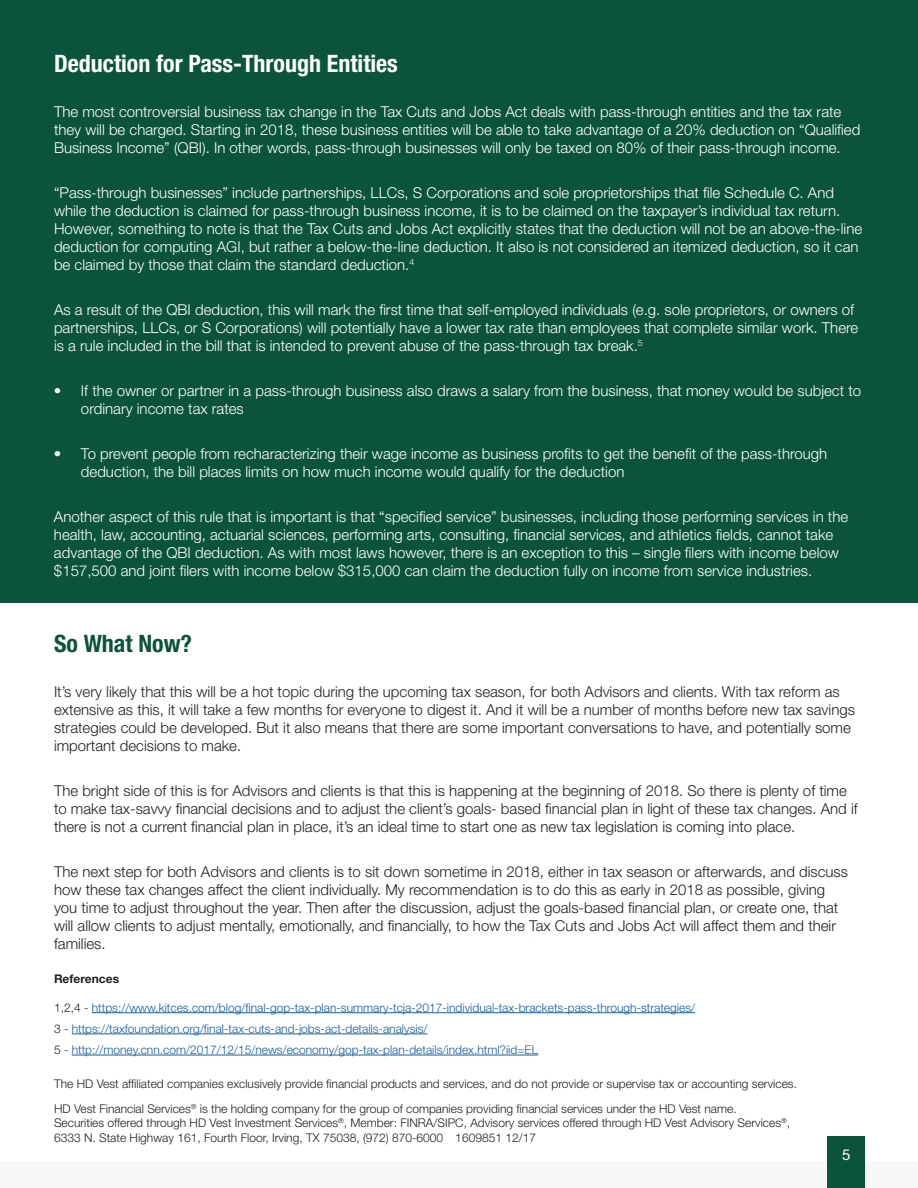
<style>
.page{position:relative;width:918px;height:1188px;background:#fff}
.page>*{position:absolute;margin:0;border:0;box-sizing:border-box;transform-origin:0 0}
.t1{font:700 condensed 24px "Helvetica Neue LT Std";color:#fff}
.t2{font:700 condensed 24px "Helvetica Neue LT Std";color:#0b533c}
.t3{font:300 15px/18px "Helvetica Neue LT Std";color:#fff}
.t4{font:300 15px/18px "Helvetica Neue LT Std";color:#231f20}
.t5{font:15px "Helvetica Neue LT Std";color:#fff}
.t6{font:300 12px "Helvetica Neue LT Std";color:#231f20}
.t7{font:300 12px "Helvetica Neue LT Std";color:#175d9e}
.t8{font:700 12px "Helvetica Neue LT Std";color:#231f20}
.s1{color:#231f20}
</style>
<div class="page">
<div style="left:0;top:1161px;width:918px;height:27px;background:#f5f7f9"></div>
<div style="left:827px;top:1136px;width:37px;height:52px;background:#0b533c"></div>
<div style="left:0;top:0;width:918px;height:603px;background:#0b533c"></div>
<hr style="left:92px;top:1012px;width:603px;height:1px;background:#175d9e">
<hr style="left:72px;top:1034px;width:356px;height:1px;background:#175d9e">
<hr style="left:72px;top:1055px;width:466px;height:1px;background:#175d9e">
<p class="t1" style="left:54px;top:49px;width:345px">Deduction for Pass-Through Entities</p>
<p class="t3" style="left:54px;top:102px;width:808px">The most controversial business tax change in the Tax Cuts and Jobs Act deals with pass-through entities and the tax rate they will be charged. Starting in 2018, these business entities will be able to take advantage of a 20% deduction on “Qualified<br>Business Income” (QBI). In other words, pass-through businesses will only be taxed on 80% of their pass-through income.</p>
<p class="t3" style="left:54px;top:183px;width:810px">“Pass-through businesses” include partnerships, LLCs, S Corporations and sole proprietorships that file Schedule C. And while the deduction is claimed for pass-through business income, it is to be claimed on the taxpayer’s individual tax return.<br>However, something to note is that the Tax Cuts and Jobs Act explicitly states that the deduction will not be an above-the-line deduction for computing AGI, but rather a below-the-line deduction. It also is not considered an itemized deduction, so it can be claimed by those that claim the standard deduction.<sup>4</sup></p>
<p class="t3" style="left:54px;top:300px;width:806px">As a result of the QBI deduction, this will mark the first time that self-employed individuals (e.g. sole proprietors, or owners of partnerships, LLCs, or S Corporations) will potentially have a lower tax rate than employees that complete similar work. There is a rule included in the bill that is intended to prevent abuse of the pass-through tax break.<sup>5</sup></p>
<p class="t3" style="left:81px;top:381px;width:782px;text-indent:-27px">• If the owner or partner in a pass-through business also draws a salary from the business, that money would be subject to ordinary income tax rates</p>
<p class="t3" style="left:81px;top:444px;width:748px;text-indent:-27px">• To prevent people from recharacterizing their wage income as business profits to get the benefit of the pass-through deduction, the bill places limits on how much income would qualify for the deduction</p>
<p class="t3" style="left:54px;top:507px;width:796px">Another aspect of this rule that is important is that “specified service” businesses, including those performing services in the health, law, accounting, actuarial sciences, performing arts, consulting, financial services, and athletics fields, cannot take advantage of the QBI deduction. As with most laws however, there is an exception to this – single filers with income below $157,500 and joint filers with income below $315,000 can claim the deduction fully on income from service industries.</p>
<p class="t2" style="left:54px;top:629px;width:140px">So What Now?</p>
<p class="t4" style="left:54px;top:683px;width:802px">It’s very likely that this will be a hot topic during the upcoming tax season, for both Advisors and clients. With tax reform as extensive as this, it will take a few months for everyone to digest it. And it will be a number of months before new tax savings strategies could be developed. But it also means that there are some important conversations to have, and potentially some important decisions to make.</p>
<p class="t4" style="left:54px;top:782px;width:805px">The bright side of this is for Advisors and clients is that this is happening at the beginning of 2018. So there is plenty of time to make tax-savvy financial decisions and to adjust the client’s goals- based financial plan in light of these tax changes. And if there is not a current financial plan in place, it’s an ideal time to start one as new tax legislation is coming into place.</p>
<p class="t4" style="left:54px;top:863px;width:795px">The next step for both Advisors and clients is to sit down sometime in 2018, either in tax season or afterwards, and discuss how these tax changes affect the client individually. My recommendation is to do this as early in 2018 as possible, giving you time to adjust throughout the year. Then after the discussion, adjust the goals-based financial plan, or create one, that will allow clients to adjust mentally, emotionally, and financially, to how the Tax Cuts and Jobs Act will affect them and their families.</p>
<p class="t8" style="left:54px;top:971px;width:67px">References</p>
<p class="t7" style="left:54px;top:1000px;width:643px"><span class="s1">1,2,4 -</span> https://www.kitces.com/blog/final-gop-tax-plan-summary-tcja-2017-individual-tax-brackets-pass-through-strategies/</p>
<p class="t7" style="left:54px;top:1021px;width:375px"><span class="s1">3 -</span> https://taxfoundation.org/final-tax-cuts-and-jobs-act-details-analysis/</p>
<p class="t7" style="left:54px;top:1042px;width:486px"><span class="s1">5 -</span> http://money.cnn.com/2017/12/15/news/economy/gop-tax-plan-details/index.html?iid=EL</p>
<p class="t6" style="left:54px;top:1077px;width:745px">The HD Vest affiliated companies exclusively provide financial products and services, and do not provide or supervise tax or accounting services.</p>
<p class="t6" style="left:54px;top:1101px;width:684px">HD Vest Financial Services<sup>®</sup> is the holding company for the group of companies providing financial services under the HD Vest name.</p>
<p class="t6" style="left:54px;top:1116px;width:738px">Securities offered through HD Vest Investment Services<sup>®</sup>, Member: FINRA/SIPC, Advisory services offered through HD Vest Advisory Services<sup>®</sup>,</p>
<p class="t6" style="left:54px;top:1130px;width:484px">6333 N. State Highway 161, Fourth Floor, Irving, TX 75038, (972) 870-6000 1609851 12/17</p>
<p class="t5" style="left:842px;top:1146px;width:10px">5</p>
</div>
